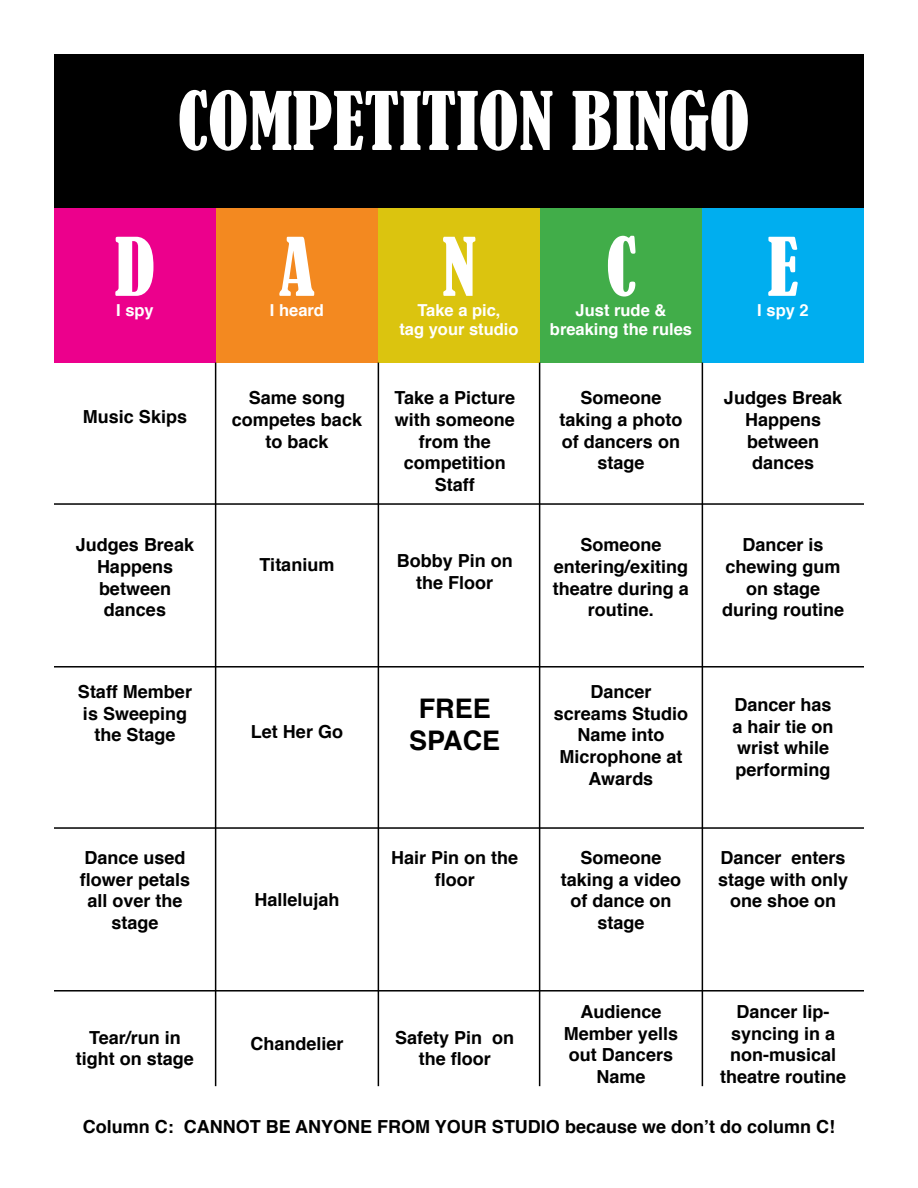
<style>
.page{position:relative;width:918px;height:1188px;background:#fff}
.page>*{position:absolute;margin:0;border:0;box-sizing:border-box;transform-origin:0 0}
.t1{font:condensed 75px "Bernard";color:#fff}
.t2{font:700 27px/32.4px "Helvetica";color:#000;text-align:center}
.t3{font:700 18px/21.6px "Helvetica";color:#000;text-align:center}
.t4{font:700 16.5px/19.8px "Helvetica";color:#fff;text-align:center}
</style>
<div class="page">
<div style="left:54px;top:54px;width:810px;height:154px;background:#000"></div>
<div style="left:54px;top:208px;width:162px;height:155px;background:#ec008c"></div>
<div style="left:216px;top:208px;width:162px;height:155px;background:#f38920"></div>
<div style="left:378px;top:208px;width:162px;height:155px;background:#dbc40f"></div>
<div style="left:540px;top:208px;width:162px;height:155px;background:#41ad49"></div>
<div style="left:702px;top:208px;width:162px;height:155px;background:#00aeef"></div>
<hr style="left:215px;top:363px;width:1px;height:723px;background:#000">
<hr style="left:378px;top:363px;width:1px;height:723px;background:#000">
<hr style="left:539px;top:363px;width:1px;height:723px;background:#000">
<hr style="left:702px;top:363px;width:1px;height:723px;background:#000">
<hr style="left:54px;top:990px;width:810px;height:2px;background:#000">
<hr style="left:54px;top:827px;width:810px;height:2px;background:#000">
<hr style="left:54px;top:666px;width:810px;height:2px;background:#000">
<hr style="left:54px;top:503px;width:810px;height:2px;background:#000">
<h1 class="t1" style="left:177px;top:78px;width:574px">COMPETITION BINGO</h1>
<h1 class="t1" style="left:115px;top:223px;width:42px">D</h1>
<p class="t4" style="left:116px;top:300px;width:39px">I spy</p>
<h1 class="t1" style="left:279px;top:223px;width:37px">A</h1>
<p class="t4" style="left:270px;top:300px;width:56px">I heard</p>
<h1 class="t1" style="left:442px;top:223px;width:36px">N</h1>
<p class="t4" style="left:399px;top:300px;width:121px">Take a pic,<br>tag your studio</p>
<h1 class="t1" style="left:606px;top:223px;width:32px">C</h1>
<p class="t4" style="left:550px;top:300px;width:144px">Just rude &amp; breaking the rules</p>
<h1 class="t1" style="left:767px;top:223px;width:33px">E</h1>
<p class="t4" style="left:757px;top:300px;width:53px">I spy 2</p>
<p class="t3" style="left:83px;top:406px;width:106px">Music Skips</p>
<p class="t3" style="left:76px;top:534px;width:120px">Judges Break<br>Happens between dances</p>
<p class="t3" style="left:78px;top:681px;width:116px">Staff Member is Sweeping the Stage</p>
<p class="t3" style="left:80px;top:847px;width:112px">Dance used flower petals all over the stage</p>
<p class="t3" style="left:76px;top:1027px;width:120px">Tear/run in tight on stage</p>
<p class="t3" style="left:232px;top:388px;width:132px">Same song competes back to back</p>
<p class="t3" style="left:260px;top:554px;width:76px">Titanium</p>
<p class="t3" style="left:394px;top:388px;width:122px">Take a Picture with someone from the competition<br>Staff</p>
<p class="t3" style="left:397px;top:550px;width:118px">Bobby Pin on the Floor</p>
<p class="t3" style="left:251px;top:721px;width:94px">Let Her Go</p>
<p class="t3" style="left:254px;top:889px;width:87px">Hallelujah</p>
<h2 class="t2" style="left:409px;top:693px;width:93px">FREE<br>SPACE</h2>
<p class="t3" style="left:391px;top:847px;width:129px">Hair Pin on the floor</p>
<p class="t3" style="left:250px;top:1033px;width:95px">Chandelier</p>
<p class="t3" style="left:395px;top:1027px;width:121px">Safety Pin on the floor</p>
<p class="t3" style="left:559px;top:388px;width:125px">Someone taking a photo of dancers on stage</p>
<p class="t3" style="left:553px;top:534px;width:138px">Someone entering/exiting theatre during a routine.</p>
<p class="t3" style="left:554px;top:681px;width:136px">Dancer screams Studio<br>Name into<br>Microphone at<br>Awards</p>
<p class="t3" style="left:561px;top:847px;width:122px">Someone taking a video of dance on stage</p>
<p class="t3" style="left:564px;top:1001px;width:116px">Audience<br>Member yells out Dancers<br>Name</p>
<p class="t3" style="left:724px;top:388px;width:120px">Judges Break<br>Happens between dances</p>
<p class="t3" style="left:722px;top:534px;width:124px">Dancer is chewing gum on stage during routine</p>
<p class="t3" style="left:733px;top:694px;width:103px;text-align:left">Dancer has a hair tie on wrist while performing</p>
<p class="t3" style="left:718px;top:847px;width:132px">Dancer enters stage with only one shoe on</p>
<p class="t3" style="left:720px;top:1001px;width:128px">Dancer lip&shy;syncing in a non-musical theatre routine</p>
<p class="t3" style="left:83px;top:1117px;width:754px">Column C: CANNOT BE ANYONE FROM YOUR STUDIO because we don’t do column C!</p>
</div>
